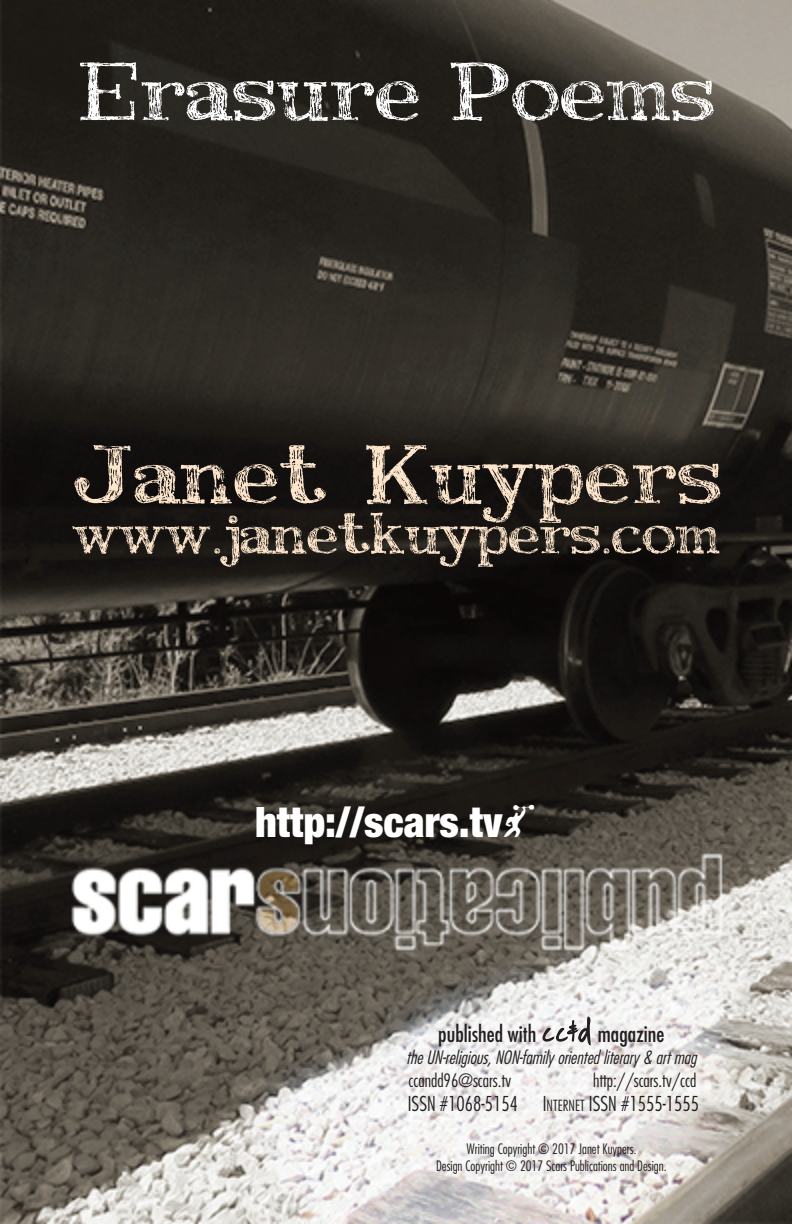
<style>
.page{position:relative;width:792px;height:1224px;background:#fff}
.page>*{position:absolute;margin:0;border:0;box-sizing:border-box;transform-origin:0 0}
.t1{font:78px "Travel Diary";letter-spacing:.005em;color:#fde5cb}
.t2{font:78px "Travel Diary";color:#fff}
.t3{font:54px "Travel Diary";letter-spacing:-.015em;color:#fde5cb}
.t4{font:900 condensed 42px "Helvetica Neue";color:#fff}
.t5{font:condensed 22px "Futura";letter-spacing:.005em;color:#231f20}
.t6{font:300 condensed 20px "Futura";color:#231f20}
.t7{font:italic 300 condensed 18px "Futura";color:#231f20}
.t8{font:300 condensed 18px "Futura";color:#231f20}
.t9{font:300 condensed 14px/16.8px "Futura";color:#231f20;text-align:center}
.s1{font-family:"Janet Big Cheese";font-weight:400;font-stretch:normal}
.s2{font-family:"Irrep";font-stretch:normal;font-size:40px}
.s3{font-size:15px}
.s4{font-size:12px}
</style>
<div class="page">
<img style="left:0;top:0;width:792px;height:1224px">
<h1 class="t2" style="left:77px;top:62px;width:639px">Erasure Poems</h1>
<h1 class="t1" style="left:72px;top:445px;width:651px">Janet Kuypers</h1>
<h2 class="t3" style="left:72px;top:513px;width:649px">www.janetkuypers.com</h2>
<h3 class="t4" style="left:255px;top:788px;width:282px">http://scars.tv<span class="s1">!</span></h3>
<h3 class="t5" style="left:438px;top:1024px;width:228px">published with <span class="s2">cc&amp;d</span> magazine</h3>
<p class="t7" style="left:406px;top:1050px;width:296px">the UN-religious, NON-family oriented literary &amp; art mag</p>
<p class="t8" style="left:408px;top:1073px;width:104px">ccandd96@scars.tv</p>
<p class="t8" style="left:593px;top:1073px;width:105px">http://scars.tv/ccd</p>
<h3 class="t6" style="left:408px;top:1095px;width:293px">ISSN #1068-5154 I<span class="s3">NTERNET</span> ISSN #1555-1555</h3>
<p class="t9" style="left:436px;top:1142px;width:232px">Writing Copyright © 2017 Janet Kuypers<span class="s4">.<br></span>Design Copyright © 2017 Scars Publications and Design.</p>
</div>
